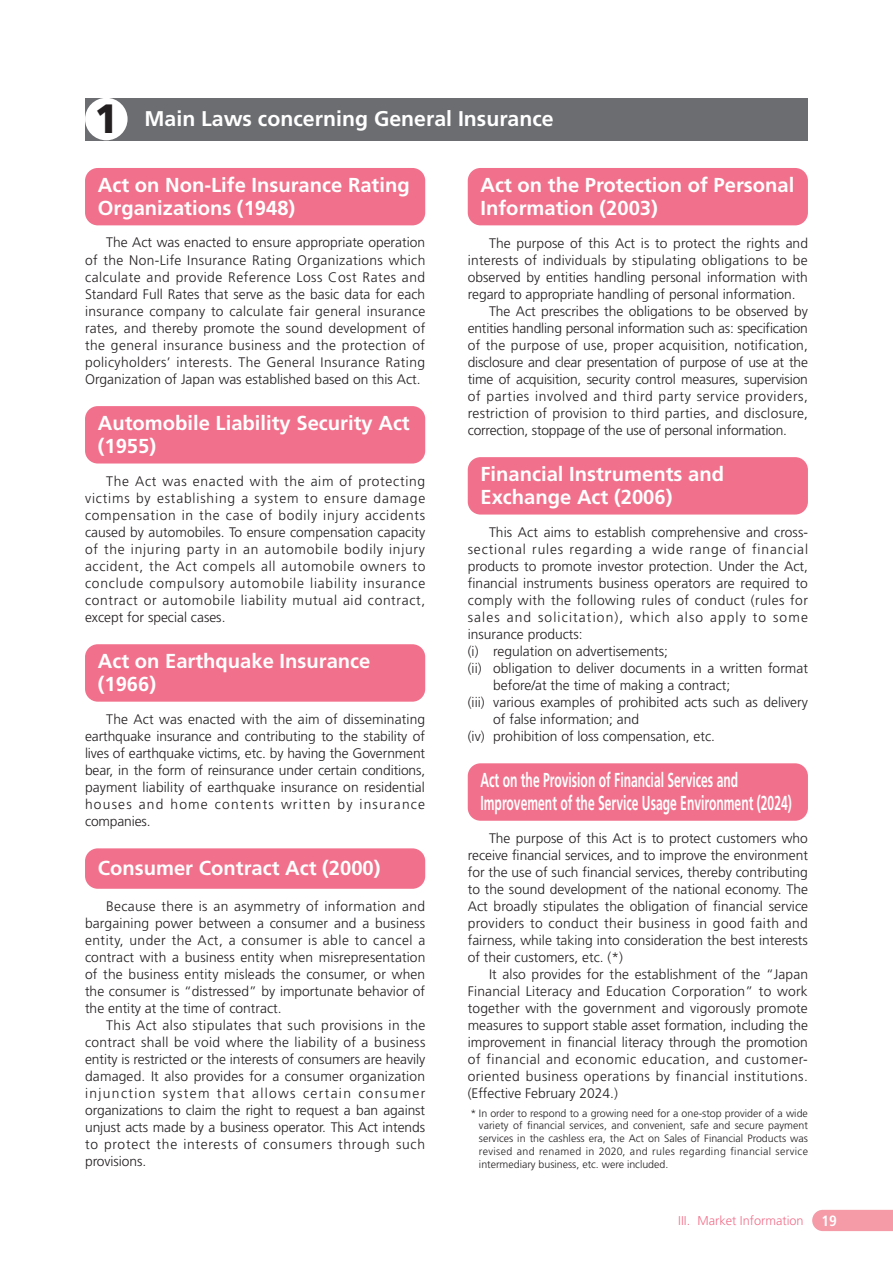
<style>
.page{position:relative;width:893px;height:1263px;background:#fff}
.page>*{position:absolute;margin:0;border:0;box-sizing:border-box;transform-origin:0 0}
.t1{font:700 21.3px "Frutiger LT Std";color:#fff}
.t2{font:700 20.25px/23.4px "Frutiger LT Std";color:#fff}
.t3{font:700 20.25px/23.4px "Frutiger LT Std";color:#fff;scale:.6 1}
.t4{font:300 13.8px/17px "Frutiger LT Std";color:#231f20;text-align:justify}
.t5{font:300 13.8px "Frutiger LT Std";letter-spacing:.02em;color:#231f20}
.t6{font:300 13.8px "Frutiger LT Std";letter-spacing:.025em;color:#231f20}
.t7{font:300 13.8px "Frutiger LT Std";letter-spacing:.045em;color:#231f20}
.t8{font:300 13.8px "Frutiger LT Std";letter-spacing:.03em;color:#231f20}
.t9{font:300 13.8px "Frutiger LT Std";letter-spacing:.06em;color:#231f20}
.t10{font:300 13.8px "Frutiger LT Std";letter-spacing:.08em;color:#231f20}
.t11{font:300 12.75px "Frutiger LT Std";color:#f1708b}
.t12{font:300 10.65px/12.8px "Frutiger LT Std";color:#231f20;text-align:justify}
.s1{font-weight:900;font-size:40.95px;color:#231f20}
.s2{font-weight:700;font-stretch:condensed;font-size:14.85px;color:#fff}
</style>
<div class="page">
<div style="left:812px;top:1210px;width:81px;height:21px;background:#f59aa7"></div>
<div style="left:85px;top:168px;width:340px;height:57px;background:#f1708b;border-radius:13px"></div>
<div style="left:85px;top:406px;width:340px;height:57px;background:#f1708b;border-radius:13px"></div>
<div style="left:85px;top:644px;width:340px;height:58px;background:#f1708b;border-radius:13px"></div>
<div style="left:85px;top:848px;width:340px;height:41px;background:#f1708b;border-radius:13px"></div>
<div style="left:468px;top:168px;width:340px;height:57px;background:#f1708b;border-radius:13px"></div>
<div style="left:468px;top:457px;width:340px;height:57px;background:#f1708b;border-radius:13px"></div>
<div style="left:468px;top:763px;width:340px;height:58px;background:#f1708b;border-radius:13px"></div>
<div style="left:85px;top:98px;width:723px;height:42px;background:#6c6d70"></div>
<div style="left:85px;top:98px;width:43px;height:42px;background:#fff;border-radius:50%"></div>
<h1 class="t1" style="left:95px;top:106px;width:460px"><span class="s1">1</span> Main Laws concerning General Insurance</h1>
<h2 class="t2" style="left:98px;top:173px;width:313px">Act on Non-Life Insurance Rating<br>Organizations (1948)</h2>
<p class="t4" style="left:85px;top:234px;width:342px;text-indent:21px">The Act was enacted to ensure appropriate operation of the Non-Life Insurance Rating Organizations which calculate and provide Reference Loss Cost Rates and Standard Full Rates that serve as the basic data for each insurance company to calculate fair general insurance rates, and thereby promote the sound development of the general insurance business and the protection of policyholders’ interests. The General Insurance Rating Organization of Japan was established based on this Act.</p>
<h2 class="t2" style="left:98px;top:411px;width:314px">Automobile Liability Security Act (1955)</h2>
<p class="t4" style="left:85px;top:473px;width:342px;text-indent:21px">The Act was enacted with the aim of protecting victims by establishing a system to ensure damage compensation in the case of bodily injury accidents caused by automobiles. To ensure compensation capacity of the injuring party in an automobile bodily injury accident, the Act compels all automobile owners to conclude compulsory automobile liability insurance contract or automobile liability mutual aid contract, except for special cases.</p>
<h2 class="t2" style="left:98px;top:649px;width:274px">Act on Earthquake Insurance (1966)</h2>
<p class="t4" style="left:85px;top:711px;width:342px;text-indent:21px">The Act was enacted with the aim of disseminating earthquake insurance and contributing to the stability of lives of earthquake victims, etc. by having the Government bear, in the form of reinsurance under certain conditions, payment liability of earthquake insurance on residential houses and home contents written by insurance companies.</p>
<h2 class="t2" style="left:98px;top:856px;width:284px">Consumer Contract Act (2000)</h2>
<p class="t4" style="left:85px;top:898px;width:342px;text-indent:21px">Because there is an asymmetry of information and bargaining power between a consumer and a business entity, under the Act, a consumer is able to cancel a contract with a business entity when misrepresentation of the business entity misleads the consumer, or when the consumer is “distressed” by importunate behavior of the entity at the time of contract.</p>
<p class="t4" style="left:85px;top:1017px;width:342px;text-indent:21px">This Act also stipulates that such provisions in the contract shall be void where the liability of a business entity is restricted or the interests of consumers are heavily damaged. It also provides for a consumer organization injunction system that allows certain consumer organizations to claim the right to request a ban against unjust acts made by a business operator. This Act intends to protect the interests of consumers through such provisions.</p>
<h2 class="t2" style="left:480px;top:173px;width:315px">Act on the Protection of Personal<br>Information (2003)</h2>
<p class="t4" style="left:489px;top:235px;width:321px">The purpose of this Act is to protect the rights and</p>
<p class="t5" style="left:468px;top:252px;width:342px">interests of individuals by stipulating obligations to be</p>
<p class="t4" style="left:468px;top:269px;width:342px">observed by entities handling personal information with</p>
<p class="t4" style="left:468px;top:286px;width:329px">regard to appropriate handling of personal information.</p>
<p class="t4" style="left:489px;top:303px;width:320px">The Act prescribes the obligations to be observed by</p>
<p class="t4" style="left:468px;top:320px;width:342px">entities handling personal information such as: specification</p>
<p class="t5" style="left:468px;top:337px;width:342px">of the purpose of use, proper acquisition, notification,</p>
<p class="t4" style="left:468px;top:354px;width:342px">disclosure and clear presentation of purpose of use at the</p>
<p class="t4" style="left:468px;top:371px;width:342px">time of acquisition, security control measures, supervision</p>
<p class="t7" style="left:468px;top:388px;width:342px">of parties involved and third party service providers,</p>
<p class="t6" style="left:468px;top:405px;width:342px">restriction of provision to third parties, and disclosure,</p>
<p class="t4" style="left:468px;top:422px;width:321px">correction, stoppage of the use of personal information.</p>
<h2 class="t2" style="left:480px;top:462px;width:245px">Financial Instruments and<br>Exchange Act (2006)</h2>
<p class="t4" style="left:489px;top:524px;width:320px">This Act aims to establish comprehensive and cross-</p>
<p class="t9" style="left:468px;top:541px;width:342px">sectional rules regarding a wide range of financial</p>
<p class="t4" style="left:468px;top:558px;width:342px">products to promote investor protection. Under the Act,</p>
<p class="t4" style="left:468px;top:575px;width:342px">financial instruments business operators are required to</p>
<p class="t8" style="left:468px;top:592px;width:342px">comply with the following rules of conduct (rules for</p>
<p class="t10" style="left:468px;top:609px;width:342px">sales and solicitation), which also apply to some</p>
<p class="t4" style="left:468px;top:626px;width:116px">insurance products:</p>
<p class="t4" style="left:468px;top:643px;width:202px">(i) regulation on advertisements;</p>
<p class="t4" style="left:468px;top:660px;width:342px">(ii) obligation to deliver documents in a written format</p>
<p class="t4" style="left:493px;top:677px;width:238px">before/at the time of making a contract;</p>
<p class="t4" style="left:468px;top:694px;width:342px">(iii) various examples of prohibited acts such as delivery</p>
<p class="t4" style="left:493px;top:711px;width:147px">of false information; and</p>
<p class="t4" style="left:468px;top:728px;width:249px">(iv) prohibition of loss compensation, etc.</p>
<h2 class="t3" style="left:480px;top:768px;width:520px">Act on the Provision of Financial Services and<br>Improvement of the Service Usage Environment (2024)</h2>
<p class="t4" style="left:468px;top:830px;width:342px;text-indent:21px">The purpose of this Act is to protect customers who receive financial services, and to improve the environment for the use of such financial services, thereby contributing to the sound development of the national economy. The Act broadly stipulates the obligation of financial service providers to conduct their business in good faith and fairness, while taking into consideration the best interests of their customers, etc. (*)</p>
<p class="t4" style="left:468px;top:966px;width:342px;text-indent:21px">It also provides for the establishment of the “Japan Financial Literacy and Education Corporation” to work together with the government and vigorously promote measures to support stable asset formation, including the improvement in financial literacy through the promotion of financial and economic education, and customer&shy;oriented business operations by financial institutions. (Effective February 2024.)</p>
<p class="t12" style="left:479px;top:1107px;width:331px;text-indent:-9px">* In order to respond to a growing need for a one-stop provider of a wide variety of financial services, and convenient, safe and secure payment services in the cashless era, the Act on Sales of Financial Products was revised and renamed in 2020, and rules regarding financial service intermediary business, etc. were included.</p>
<p class="t11" style="left:678px;top:1213px;width:160px">III. Market Information <span class="s2">19</span></p>
</div>
